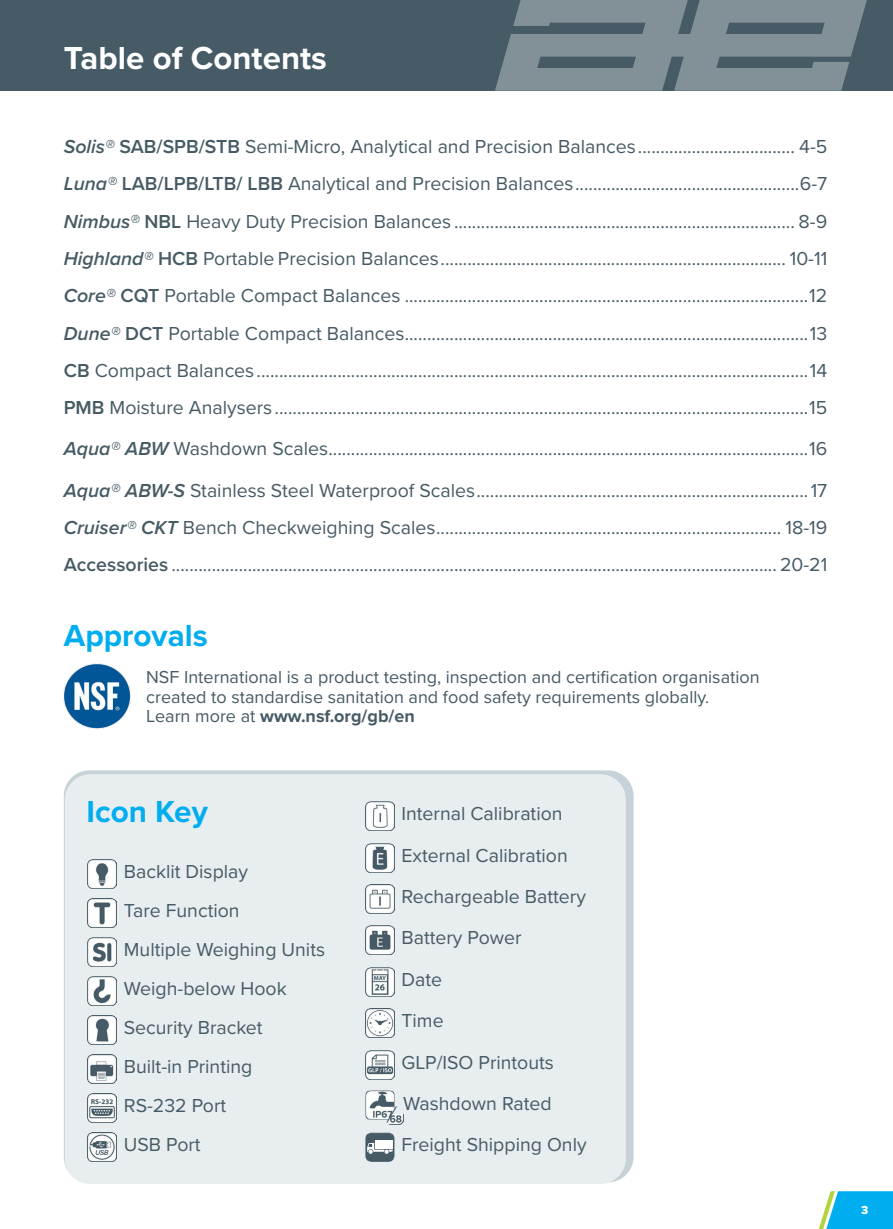
<style>
.page{position:relative;width:893px;height:1229px;background:#fff}
.page>*{position:absolute;margin:0;border:0;box-sizing:border-box;transform-origin:0 0}
.Sub_Heading{font:700 33px "Proxima Nova";color:#fff}
.t1{font:700 31.5px "Proxima Nova";color:#00aeef}
.Category_-_Accessories{font:19.5px "Proxima Nova";color:#465b65}
.t2{font:18px/19.5px "Proxima Nova";color:#465b65}
.t3{font:12px "Proxima Nova Extrabld";color:#fff}
.s1{font-weight:600;font-style:italic}
.s2{font-weight:600}
.s3{font-weight:700}
</style>
<div class="page">
<svg style="left:818px;top:1191px;width:75px;height:38px;background:#2dbbe6"></svg>
<div style="left:0;top:0;width:893px;height:91px;background:#465b65"></div>
<svg style="left:495px;top:0;width:372px;height:91px"></svg>
<img style="left:64px;top:663px;width:66px;height:65px">
<div style="left:64px;top:770px;width:570px;height:412px;background:#c7d2d8;border-radius:26px"></div>
<div style="left:65px;top:774px;width:561px;height:410px;background:#e8edf0;border-radius:26px"></div>
<img style="left:88px;top:859px;width:29px;height:29px">
<img style="left:88px;top:898px;width:29px;height:29px">
<img style="left:88px;top:937px;width:29px;height:29px">
<img style="left:88px;top:976px;width:29px;height:29px">
<img style="left:88px;top:1015px;width:29px;height:29px">
<img style="left:88px;top:1055px;width:29px;height:28px">
<img style="left:88px;top:1094px;width:29px;height:29px">
<img style="left:88px;top:1133px;width:29px;height:29px">
<img style="left:365px;top:802px;width:29px;height:29px">
<img style="left:365px;top:843px;width:29px;height:29px">
<img style="left:365px;top:884px;width:29px;height:29px">
<img style="left:365px;top:926px;width:29px;height:29px">
<img style="left:365px;top:967px;width:29px;height:29px">
<img style="left:365px;top:1009px;width:29px;height:29px">
<img style="left:365px;top:1050px;width:29px;height:29px">
<img style="left:365px;top:1090px;width:29px;height:29px">
<svg style="left:386px;top:1105px;width:17px;height:19px"></svg>
<div style="left:366px;top:1133px;width:28px;height:28px;background:#465b65;border-radius:6px"></div>
<div style="left:365px;top:1133px;width:29px;height:29px;border:1px solid #465b65;border-radius:6px"></div>
<div style="left:375px;top:1141px;width:18px;height:8px;background:#fff"></div>
<svg style="left:367px;top:1143px;width:26px;height:11px"></svg>
<p class="Sub_Heading" style="left:64px;top:33px;width:265px">Table of Contents</p>
<p class="Category_-_Accessories" style="left:64px;top:132px;width:765px"><span class="s1">Solis®</span> <span class="s2">SAB/SPB/STB</span> Semi-Micro, Analytical and Precision Balances................................... 4-5</p>
<p class="Category_-_Accessories" style="left:64px;top:169px;width:765px"><span class="s1">Luna®</span> <span class="s2">LAB/LPB/LTB/ LBB</span> Analytical and Precision Balances..................................................6-7</p>
<p class="Category_-_Accessories" style="left:64px;top:207px;width:765px"><span class="s1">Nimbus®</span> <span class="s2">NBL</span> Heavy Duty Precision Balances ............................................................................ 8-9</p>
<p class="Category_-_Accessories" style="left:64px;top:244px;width:765px"><span class="s1">Highland®</span> <span class="s2">HCB</span> Portable Precision Balances............................................................................. 10-11</p>
<p class="Category_-_Accessories" style="left:64px;top:281px;width:765px"><span class="s1">Core®</span> <span class="s2">CQT</span> Portable Compact Balances ..........................................................................................12</p>
<p class="Category_-_Accessories" style="left:64px;top:318px;width:765px"><span class="s1">Dune®</span> <span class="s2">DCT</span> Portable Compact Balances..........................................................................................13</p>
<p class="Category_-_Accessories" style="left:64px;top:356px;width:765px"><span class="s2">CB</span> Compact Balances ...........................................................................................................................14</p>
<p class="Category_-_Accessories" style="left:64px;top:393px;width:765px"><span class="s2">PMB</span> Moisture Analysers .......................................................................................................................15</p>
<p class="Category_-_Accessories" style="left:64px;top:434px;width:765px"><span class="s1">Aqua® ABW</span> Washdown Scales...........................................................................................................16</p>
<p class="Category_-_Accessories" style="left:64px;top:476px;width:765px"><span class="s1">Aqua® ABW-S</span> Stainless Steel Waterproof Scales..........................................................................17</p>
<p class="Category_-_Accessories" style="left:64px;top:513px;width:765px"><span class="s1">Cruiser® CKT</span> Bench Checkweighing Scales............................................................................. 18-19</p>
<p class="Category_-_Accessories" style="left:64px;top:550px;width:765px"><span class="s2">Accessories</span> ....................................................................................................................................... 20-21</p>
<p class="t1" style="left:64px;top:612px;width:146px">Approvals</p>
<p class="t2" style="left:146px;top:666px;width:615px">NSF International is a product testing, inspection and certification organisation created to standardise sanitation and food safety requirements globally.<br>Learn more at <span class="s3">www.nsf.org/gb/en</span></p>
<p class="t1" style="left:86px;top:788px;width:123px">Icon Key</p>
<p class="Category_-_Accessories" style="left:124px;top:857px;width:126px">Backlit Display</p>
<p class="Category_-_Accessories" style="left:124px;top:896px;width:117px">Tare Function</p>
<p class="Category_-_Accessories" style="left:124px;top:935px;width:203px">Multiple Weighing Units</p>
<p class="Category_-_Accessories" style="left:124px;top:974px;width:164px">Weigh-below Hook</p>
<p class="Category_-_Accessories" style="left:124px;top:1013px;width:140px">Security Bracket</p>
<p class="Category_-_Accessories" style="left:124px;top:1052px;width:130px">Built-in Printing</p>
<p class="Category_-_Accessories" style="left:124px;top:1091px;width:104px">RS-232 Port</p>
<p class="Category_-_Accessories" style="left:124px;top:1130px;width:78px">USB Port</p>
<p class="Category_-_Accessories" style="left:401px;top:799px;width:163px">Internal Calibration</p>
<p class="Category_-_Accessories" style="left:401px;top:840px;width:168px">External Calibration</p>
<p class="Category_-_Accessories" style="left:401px;top:882px;width:186px">Rechargeable Battery</p>
<p class="Category_-_Accessories" style="left:401px;top:923px;width:122px">Battery Power</p>
<p class="Category_-_Accessories" style="left:401px;top:965px;width:42px">Date</p>
<p class="Category_-_Accessories" style="left:401px;top:1006px;width:44px">Time</p>
<p class="Category_-_Accessories" style="left:401px;top:1047px;width:154px">GLP/ISO Printouts</p>
<p class="Category_-_Accessories" style="left:403px;top:1089px;width:150px">Washdown Rated</p>
<p class="Category_-_Accessories" style="left:401px;top:1130px;width:187px">Freight Shipping Only</p>
<p class="t3" style="left:861px;top:1201px;width:9px">3</p>
</div>
